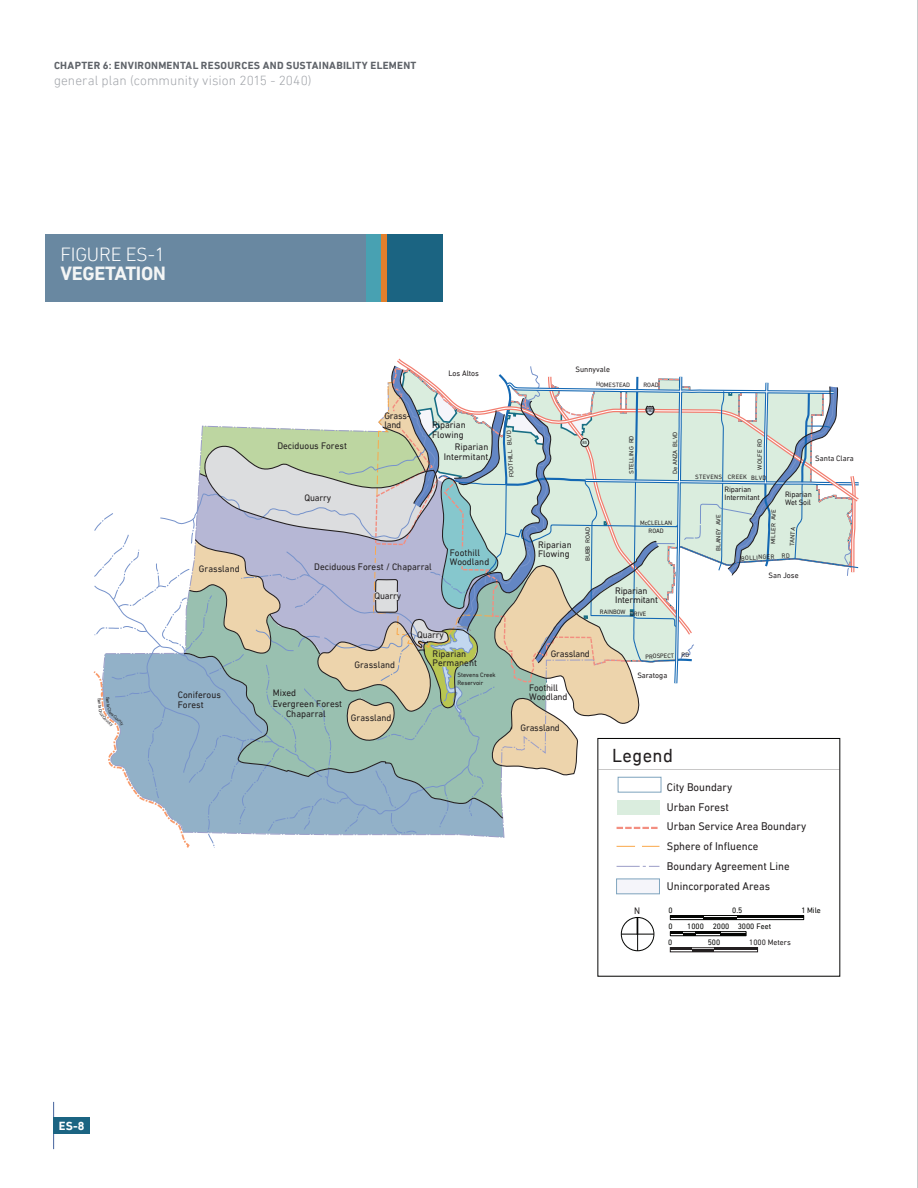
<style>
.page{position:relative;width:918px;height:1188px;background:#fff}
.page>*{position:absolute;margin:0;border:0;box-sizing:border-box;transform-origin:0 0}
.t1{font:300 19.5px "DIN Next LT Pro";letter-spacing:-.015em;color:#fff}
.t2{font:700 19.5px "DIN Next LT Pro";letter-spacing:-.015em;color:#f3f5f5}
.t3{font:19.2px "DIN Next LT Pro";letter-spacing:.025em;color:#231f20}
.t4{font:300 13.5px "DIN Next LT Pro";letter-spacing:.005em;color:#a2a5aa}
.t5{font:700 12px "DIN Next LT Pro";color:#fff}
.t6{font:11.25px/19.6px "DIN Next LT Pro";color:#231f20}
.t7{font:700 10.5px "DIN Next LT Pro";letter-spacing:.025em;color:#5f6369}
.t8{font:9.6px/9.6px "DIN Next LT Pro";color:#231f20}
.t9{font:9.6px/9.6px "DIN Next LT Pro";letter-spacing:-.02em;color:#231f20}
.t10{font:7.95px "DIN Next LT Pro";color:#231f20}
.t11{font:7.95px/7.9px "DIN Next LT Pro";letter-spacing:-.02em;color:#231f20}
.t12{font:7.95px "DIN Next LT Pro";color:#040503}
.t13{font:6.45px/7.9px "DIN Next LT Pro";color:#231f20;text-align:center}
.t14{font:6.45px "DIN Next LT Pro";letter-spacing:.04em;color:#231f20}
.t15{font:6.15px "DIN Next LT Pro";color:#231f20}
.t16{font:4.35px "Arial";color:#231f20}
</style>
<div class="page">
<div style="left:374px;top:234px;width:69px;height:68px;background:#1b6482"></div>
<div style="left:45px;top:234px;width:322px;height:68px;background:#6988a1"></div>
<div style="left:367px;top:234px;width:15px;height:68px;background:#48a1b2"></div>
<div style="left:382px;top:234px;width:5px;height:68px;background:#e27f2c"></div>
<hr style="left:53px;top:1102px;width:1px;height:47px;background:#44639d">
<div style="left:53px;top:1117px;width:37px;height:17px;background:#1b6482"></div>
<hr style="left:917px;top:0;width:1px;height:1188px;background:#939598">
<svg style="left:93px;top:358px;width:766px;height:619px"></svg>
<p class="t7" style="left:54px;top:59px;width:364px">CHAPTER 6: ENVIRONMENTAL RESOURCES AND SUSTAINABILITY ELEMENT</p>
<h3 class="t4" style="left:54px;top:72px;width:259px">general plan (community vision 2015 - 2040)</h3>
<p class="t1" style="left:61px;top:243px;width:106px">FIGURE ES-1</p>
<p class="t2" style="left:61px;top:262px;width:107px">VEGETATION</p>
<p class="t8" style="left:199px;top:564px;width:42px">Grassland</p>
<p class="t8" style="left:178px;top:690px;width:45px">Coniferous<br>Forest</p>
<p class="t8" style="left:277px;top:440px;width:71px">Deciduous Forest</p>
<p class="t8" style="left:305px;top:493px;width:28px">Quarry</p>
<p class="t9" style="left:384px;top:411px;width:27px;line-height:8.7px">Grass&shy;land</p>
<p class="t10" style="left:448px;top:369px;width:32px">Los Altos</p>
<p class="t8" style="left:432px;top:420px;width:35px">Riparian<br>Flowing</p>
<p class="t8" style="left:444px;top:442px;width:46px;text-align:right">Riparian<br>Intermitant</p>
<p class="t8" style="left:314px;top:562px;width:119px">Deciduous Forest / Chaparral</p>
<p class="t8" style="left:375px;top:590px;width:28px">Quarry</p>
<p class="t8" style="left:450px;top:547px;width:41px">Foothill<br>Woodland</p>
<p class="t8" style="left:417px;top:630px;width:28px">Quarry</p>
<p class="t8" style="left:354px;top:660px;width:42px">Grassland</p>
<p class="t8" style="left:433px;top:649px;width:46px;line-height:8.7px">Riparian<br>Permanent</p>
<p class="t8" style="left:273px;top:688px;width:25px">Mixed</p>
<p class="t8" style="left:273px;top:699px;width:71px">Evergreen Forest</p>
<p class="t8" style="left:286px;top:709px;width:41px">Chaparral</p>
<p class="t8" style="left:351px;top:713px;width:42px">Grassland</p>
<p class="t13" style="left:458px;top:671px;width:40px;text-align:left">Stevens Creek<br>Reservoir</p>
<p class="t10" style="left:576px;top:365px;width:36px">Sunnyvale</p>
<p class="t13" style="left:596px;top:380px;width:35px;rotate:1deg">HOMESTEAD</p>
<p class="t13" style="left:644px;top:381px;width:17px;rotate:1deg">ROAD</p>
<p class="t16" style="left:647px;top:407px;width:8px">280</p>
<p class="t15" style="left:508px;top:478px;width:48px;rotate:-94deg">FOOTHILL BLVD</p>
<p class="t15" style="left:628px;top:474px;width:40px;rotate:-90deg">STELLING RD</p>
<p class="t15" style="left:672px;top:474px;width:43px;rotate:-90deg">De ANZA BLVD</p>
<p class="t16" style="left:583px;top:440px;width:6px">85</p>
<p class="t8" style="left:538px;top:539px;width:35px">Riparian<br>Flowing</p>
<p class="t15" style="left:584px;top:561px;width:36px;rotate:-90deg">BUBB ROAD</p>
<p class="t13" style="left:640px;top:519px;width:34px">McCLELLAN<br>ROAD</p>
<p class="t9" style="left:615px;top:586px;width:44px">Riparian<br>Intermitant</p>
<p class="t13" style="left:600px;top:608px;width:48px">RAINBOW DRIVE</p>
<p class="t15" style="left:756px;top:470px;width:32px;rotate:-90deg">WOLFE RD</p>
<p class="t14" style="left:695px;top:473px;width:73px">STEVENS CREEK BLVD</p>
<p class="t15" style="left:715px;top:551px;width:38px;rotate:-90deg">BLANEY AVE</p>
<p class="t15" style="left:769px;top:544px;width:36px;rotate:-89deg">MILLER AVE</p>
<p class="t13" style="left:741px;top:554px;width:50px;rotate:-4deg">BOLLINGER RD</p>
<p class="t10" style="left:815px;top:454px;width:40px">Santa Clara</p>
<p class="t11" style="left:725px;top:485px;width:37px">Riparian<br>Intermitant</p>
<p class="t11" style="left:785px;top:490px;width:28px">Riparian<br>Wet Soil</p>
<p class="t15" style="left:788px;top:546px;width:16px;rotate:-87deg">TANT</p>
<p class="t10" style="left:769px;top:571px;width:32px">San Jose</p>
<p class="t9" style="left:551px;top:649px;width:41px">Grassland</p>
<p class="t9" style="left:529px;top:682px;width:40px">Foothill<br>Woodland</p>
<p class="t9" style="left:521px;top:723px;width:41px">Grassland</p>
<p class="t13" style="left:645px;top:652px;width:45px;rotate:-2deg">PROSPECT RD</p>
<p class="t10" style="left:637px;top:671px;width:32px">Saratoga</p>
<p class="t3" style="left:612px;top:745px;width:62px">Legend</p>
<p class="t6" style="left:667px;top:777px;width:141px">City Boundary<br>Urban Forest<br>Urban Service Area Boundary<br>Sphere of Influence<br>Boundary Agreement Line<br>Unincorporated Areas</p>
<p class="t8" style="left:634px;top:906px;width:8px">N</p>
<p class="t12" style="left:668px;top:905px;width:6px">0</p>
<p class="t12" style="left:732px;top:905px;width:12px">0.5</p>
<p class="t12" style="left:802px;top:905px;width:21px">1 Mile</p>
<p class="t10" style="left:749px;top:938px;width:43px">1000 Meters</p>
<p class="t12" style="left:668px;top:922px;width:6px">0</p>
<p class="t12" style="left:687px;top:922px;width:18px">1000</p>
<p class="t12" style="left:668px;top:938px;width:6px">0</p>
<p class="t12" style="left:708px;top:938px;width:14px">500</p>
<p class="t12" style="left:713px;top:922px;width:60px">2000 3000 Feet</p>
<p class="t5" style="left:59px;top:1119px;width:27px">ES-8</p>
</div>
